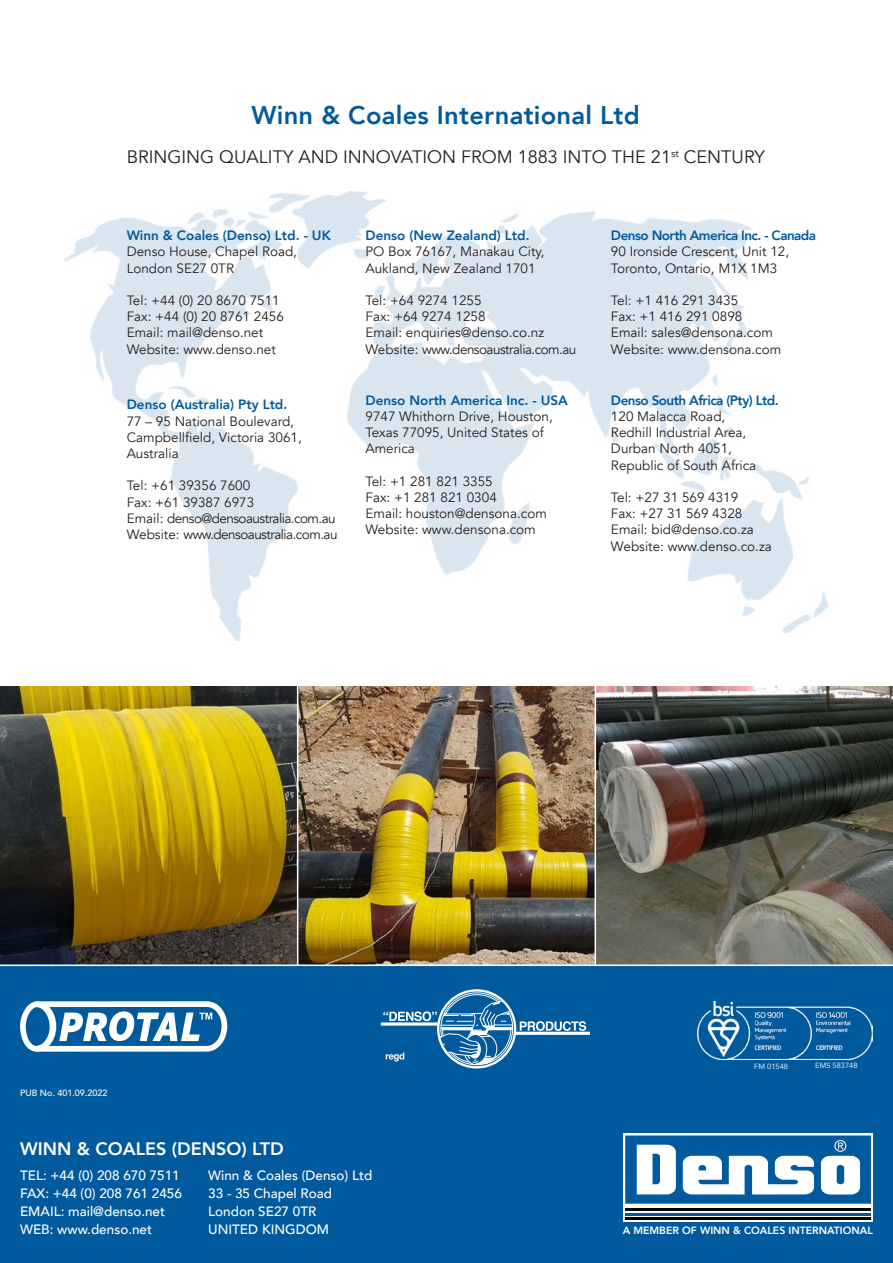
<style>
.page{position:relative;width:893px;height:1263px;background:#fff}
.page>*{position:absolute;margin:0;border:0;box-sizing:border-box;transform-origin:0 0}
.t1{font:800 25.5px "Avenir";letter-spacing:.01em;color:#015a9d}
.t2{font:18px "Avenir";color:#231f20}
.t3{font:800 18px "Avenir";color:#fff}
.t4{font:13.5px/16.2px "Avenir";color:#231f20}
.t5{font:500 13.5px/18px "Avenir";color:#fff}
.t6{font:13.5px/16.2px "Avenir";letter-spacing:-.04em;color:#231f20}
.t7{font:800 13.5px "Avenir";color:#015a9d}
.t8{font:800 13.5px "Avenir";letter-spacing:-.04em;color:#015a9d}
.t9{font:800 10.5px "Avenir";color:#fff}
.t10{font:500 9px "Avenir";color:#fff}
.t11{font:7.5px "Avenir";color:#fff}
</style>
<div class="page">
<img style="left:0;top:687px;width:893px;height:277px">
<div style="left:0;top:965px;width:893px;height:298px;background:#015a9d"></div>
<div style="left:623px;top:1134px;width:250px;height:88px;background:linear-gradient(to right,#fff,#fff)"></div>
<hr style="left:625px;top:1208px;width:246px;height:3px;background:#000001">
<hr style="left:625px;top:1213px;width:246px;height:2px;background:#015a9d">
<hr style="left:625px;top:1218px;width:246px;height:2px;background:#000001">
<svg style="left:625px;top:1135px;width:246px;height:69px"></svg>
<hr style="left:297px;top:676px;width:1px;height:290px;background:#fff">
<img style="left:64px;top:192px;width:763px;height:448px">
<div style="left:437px;top:989px;width:79px;height:79px;border:2px solid #fff;border-radius:50%"></div>
<hr style="left:381px;top:1022px;width:56px;height:3px;background:#fff">
<hr style="left:515px;top:1032px;width:75px;height:3px;background:#fff">
<svg style="left:520px;top:1021px;width:66px;height:10px"></svg>
<svg style="left:383px;top:992px;width:130px;height:73px"></svg>
<svg style="left:20px;top:1001px;width:207px;height:51px"></svg>
<hr style="left:0;top:964px;width:893px;height:2px;background:#fff">
<hr style="left:595px;top:676px;width:1px;height:290px;background:#fff">
<img style="left:697px;top:1001px;width:176px;height:58px">
<h1 class="t1" style="left:252px;top:104px;width:390px">Winn &amp; Coales International Ltd</h1>
<h2 class="t2" style="left:127px;top:146px;width:640px">BRINGING QUALITY AND INNOVATION FROM 1883 INTO THE 21<sup>st</sup> CENTURY</h2>
<p class="t7" style="left:127px;top:230px;width:206px">Winn &amp; Coales (Denso) Ltd. - UK</p>
<p class="t4" style="left:127px;top:244px;width:172px">Denso House, Chapel Road,<br>London SE27 0TR</p>
<p class="t4" style="left:127px;top:293px;width:159px">Tel: +44 (0) 20 8670 7511<br>Fax: +44 (0) 20 8761 2456<br>Email: mail@denso.net<br>Website: www.denso.net</p>
<p class="t7" style="left:127px;top:399px;width:162px">Denso (Australia) Pty Ltd.</p>
<p class="t4" style="left:127px;top:413px;width:177px">77 – 95 National Boulevard,<br>Campbellfield, Victoria 3061,<br>Australia</p>
<p class="t6" style="left:127px;top:478px;width:212px">Tel: +61 39356 7600<br>Fax: +61 39387 6973<br>Email: denso@densoaustralia.com.au<br>Website: www.densoaustralia.com.au</p>
<p class="t7" style="left:365px;top:230px;width:166px">Denso (New Zealand) Ltd.</p>
<p class="t4" style="left:365px;top:244px;width:181px">PO Box 76167, Manakau City,<br>Aukland, New Zealand 1701</p>
<p class="t4" style="left:365px;top:293px;width:212px">Tel: +64 9274 1255<br>Fax: +64 9274 1258<br>Email: enquiries@denso.co.nz<br>Website: www.densoaustralia.com.au</p>
<p class="t7" style="left:365px;top:394px;width:204px">Denso North America Inc. - USA</p>
<p class="t4" style="left:365px;top:408px;width:189px">9747 Whithorn Drive, Houston,<br>Texas 77095, United States of<br>America</p>
<p class="t4" style="left:365px;top:473px;width:183px">Tel: +1 281 821 3355<br>Fax: +1 281 821 0304<br>Email: houston@densona.com<br>Website: www.densona.com</p>
<p class="t8" style="left:611px;top:230px;width:207px">Denso North America Inc. - Canada</p>
<p class="t4" style="left:611px;top:244px;width:180px">90 Ironside Crescent, Unit 12,<br>Toronto, Ontario, M1X 1M3</p>
<p class="t4" style="left:611px;top:293px;width:172px">Tel: +1 416 291 3435<br>Fax: +1 416 291 0898<br>Email: sales@densona.com<br>Website: www.densona.com</p>
<p class="t8" style="left:611px;top:394px;width:169px">Denso South Africa (Pty) Ltd.</p>
<p class="t4" style="left:611px;top:408px;width:147px">120 Malacca Road,<br>Redhill Industrial Area,<br>Durban North 4051,<br>Republic of South Africa</p>
<p class="t4" style="left:611px;top:489px;width:162px">Tel: +27 31 569 4319<br>Fax: +27 31 569 4328<br>Email: bid@denso.co.za<br>Website: www.denso.co.za</p>
<p class="t10" style="left:20px;top:1088px;width:89px">PUB No. 401.09.2022</p>
<h2 class="t3" style="left:20px;top:1141px;width:265px">WINN &amp; COALES (DENSO) LTD</h2>
<p class="t5" style="left:20px;top:1168px;width:163px">TEL: +44 (0) 208 670 7511<br>FAX: +44 (0) 208 761 2456<br>EMAIL: mail@denso.net<br>WEB: www.denso.net</p>
<p class="t5" style="left:208px;top:1168px;width:166px">Winn &amp; Coales (Denso) Ltd<br>33 - 35 Chapel Road<br>London SE27 0TR<br>UNITED KINGDOM</p>
<p class="t11" style="left:754px;top:1061px;width:35px">FM 01548</p>
<p class="t11" style="left:815px;top:1061px;width:44px">EMS 583748</p>
<p class="t9" style="left:623px;top:1226px;width:252px">A MEMBER OF WINN &amp; COALES INTERNATIONAL</p>
</div>
